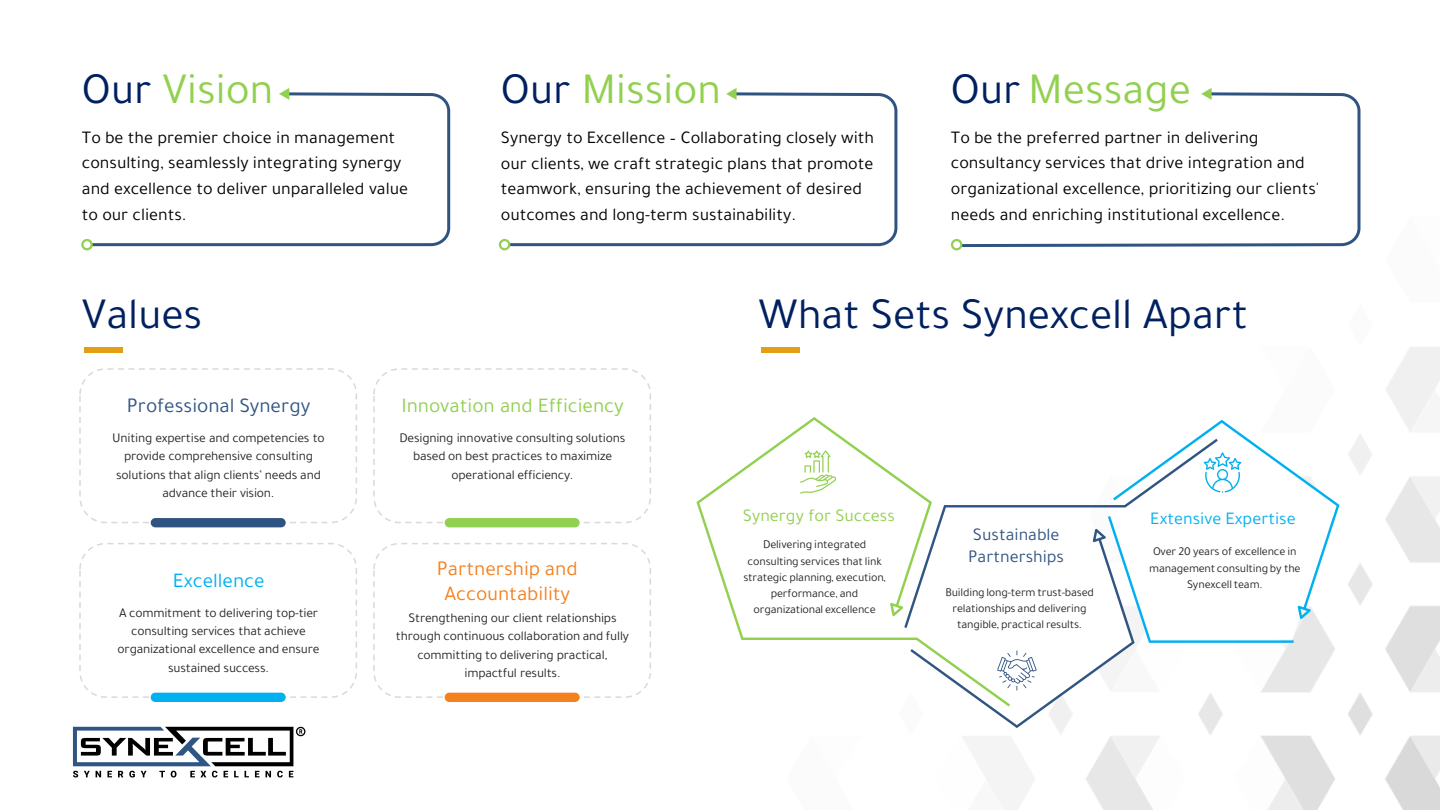
<style>
.page{position:relative;width:1440px;height:810px;background:#fff}
.page>*{position:absolute;margin:0;border:0;box-sizing:border-box;transform-origin:0 0}
.t1{font:45px "Tajawal";letter-spacing:-.005em;color:#92d050}
.t2{font:45px "Tajawal";letter-spacing:-.005em;color:#002060}
.t3{font:21px/25.2px "Tajawal";color:#f5801f;text-align:center}
.t4{font:21px "Tajawal";color:#92d050}
.t5{font:21px "Tajawal";color:#305583}
.t6{font:21px "Tajawal";color:#00b0f0}
.t7{font:18px/25.5px "Tajawal";color:#000}
.t8{font:18px/21.6px "Tajawal";color:#305482}
.t9{font:18px "Tajawal";letter-spacing:.005em;color:#00b0f0}
.t10{font:18px "Tajawal";color:#92d050}
.t11{font:13.5px/18.3px "Tajawal";letter-spacing:-.015em;color:#262626;text-align:center}
.t12{font:12px/16.4px "Tajawal";letter-spacing:-.01em;color:#262626;text-align:center}
.s1{color:#002060}
</style>
<div class="page">
<img style="left:72px;top:88px;width:1368px;height:722px">
<svg style="left:73px;top:727px;width:232px;height:50px"></svg>
<svg style="left:696px;top:417px;width:314px;height:290px"></svg>
<svg style="left:890px;top:603px;width:13px;height:13px"></svg>
<svg style="left:81px;top:91px;width:371px;height:157px"></svg>
<div style="left:82px;top:240px;width:10px;height:9px;background:#fff;border-radius:50%"></div>
<div style="left:81px;top:239px;width:12px;height:11px;border:2px solid #92d050;border-radius:50%"></div>
<svg style="left:279px;top:88px;width:10px;height:12px"></svg>
<svg style="left:504px;top:91px;width:395px;height:157px"></svg>
<div style="left:500px;top:240px;width:9px;height:9px;background:#fff;border-radius:50%"></div>
<div style="left:499px;top:239px;width:11px;height:11px;border:2px solid #92d050;border-radius:50%"></div>
<svg style="left:726px;top:88px;width:11px;height:12px"></svg>
<svg style="left:956px;top:91px;width:406px;height:158px"></svg>
<div style="left:952px;top:240px;width:9px;height:9px;background:#fff;border-radius:50%"></div>
<div style="left:951px;top:239px;width:11px;height:11px;border:2px solid #92d050;border-radius:50%"></div>
<svg style="left:1201px;top:88px;width:11px;height:12px"></svg>
<div style="left:84px;top:347px;width:39px;height:5px;background:#e29f15"></div>
<div style="left:79px;top:368px;width:278px;height:155px;border:2px dashed #d9d9d9;border-radius:26px"></div>
<div style="left:151px;top:518px;width:135px;height:9px;background:#305482;border-radius:5px"></div>
<div style="left:79px;top:543px;width:278px;height:155px;border:2px dashed #d9d9d9;border-radius:26px"></div>
<div style="left:151px;top:693px;width:135px;height:9px;background:#00b0f0;border-radius:5px"></div>
<div style="left:373px;top:368px;width:278px;height:155px;border:2px dashed #d9d9d9;border-radius:26px"></div>
<div style="left:445px;top:518px;width:135px;height:9px;background:#92d050;border-radius:5px"></div>
<div style="left:373px;top:543px;width:278px;height:155px;border:2px dashed #d9d9d9;border-radius:26px"></div>
<div style="left:445px;top:693px;width:135px;height:9px;background:#f5801f;border-radius:5px"></div>
<div style="left:761px;top:347px;width:38px;height:5px;background:#e29f15"></div>
<svg style="left:800px;top:450px;width:37px;height:44px"></svg>
<svg style="left:910px;top:420px;width:430px;height:308px"></svg>
<p class="t1" style="left:82px;top:59px;width:193px"><span class="s1">Our</span> Vision</p>
<p class="t1" style="left:951px;top:59px;width:242px"><span class="s1">Our</span> Message</p>
<p class="t7" style="left:82px;top:125px;width:328px">To be the premier choice in management consulting, seamlessly integrating synergy and excellence to deliver unparalleled value to our clients.</p>
<p class="t1" style="left:501px;top:59px;width:222px"><span class="s1">Our</span> Mission</p>
<p class="t7" style="left:501px;top:125px;width:375px">Synergy to Excellence – Collaborating closely with our clients, we craft strategic plans that promote teamwork, ensuring the achievement of desired outcomes and long-term sustainability.</p>
<p class="t7" style="left:951px;top:125px;width:370px">To be the preferred partner in delivering consultancy services that drive integration and organizational excellence, prioritizing our clients' needs and enriching institutional excellence.</p>
<p class="t2" style="left:82px;top:284px;width:122px">Values</p>
<p class="t5" style="left:127px;top:391px;width:185px">Professional Synergy</p>
<p class="t11" style="left:112px;top:429px;width:214px">Uniting expertise and competencies to provide comprehensive consulting solutions that align clients’ needs and advance their vision.</p>
<p class="t6" style="left:173px;top:566px;width:93px">Excellence</p>
<p class="t11" style="left:118px;top:603px;width:203px">A commitment to delivering top-tier consulting services that achieve organizational excellence and ensure sustained success.</p>
<p class="t4" style="left:401px;top:391px;width:224px">Innovation and Efficiency</p>
<p class="t11" style="left:400px;top:429px;width:227px">Designing innovative consulting solutions based on best practices to maximize operational efficiency.</p>
<p class="t3" style="left:437px;top:555px;width:142px">Partnership and<br>Accountability</p>
<p class="t11" style="left:396px;top:609px;width:235px">Strengthening our client relationships through continuous collaboration and fully committing to delivering practical, impactful results.</p>
<p class="t2" style="left:759px;top:284px;width:491px">What Sets Synexcell Apart</p>
<p class="t10" style="left:743px;top:503px;width:154px">Synergy for Success</p>
<p class="t12" style="left:743px;top:536px;width:144px">Delivering integrated consulting services that link strategic planning, execution, performance, and organizational excellence</p>
<p class="t8" style="left:968px;top:524px;width:97px">Sustainable<br>Partnerships</p>
<p class="t12" style="left:945px;top:584px;width:150px">Building long-term trust-based relationships and delivering tangible, practical results.</p>
<p class="t9" style="left:1150px;top:506px;width:147px">Extensive Expertise</p>
<p class="t12" style="left:1149px;top:543px;width:153px">Over 20 years of excellence in management consulting by the<br>Synexcell team.</p>
</div>
